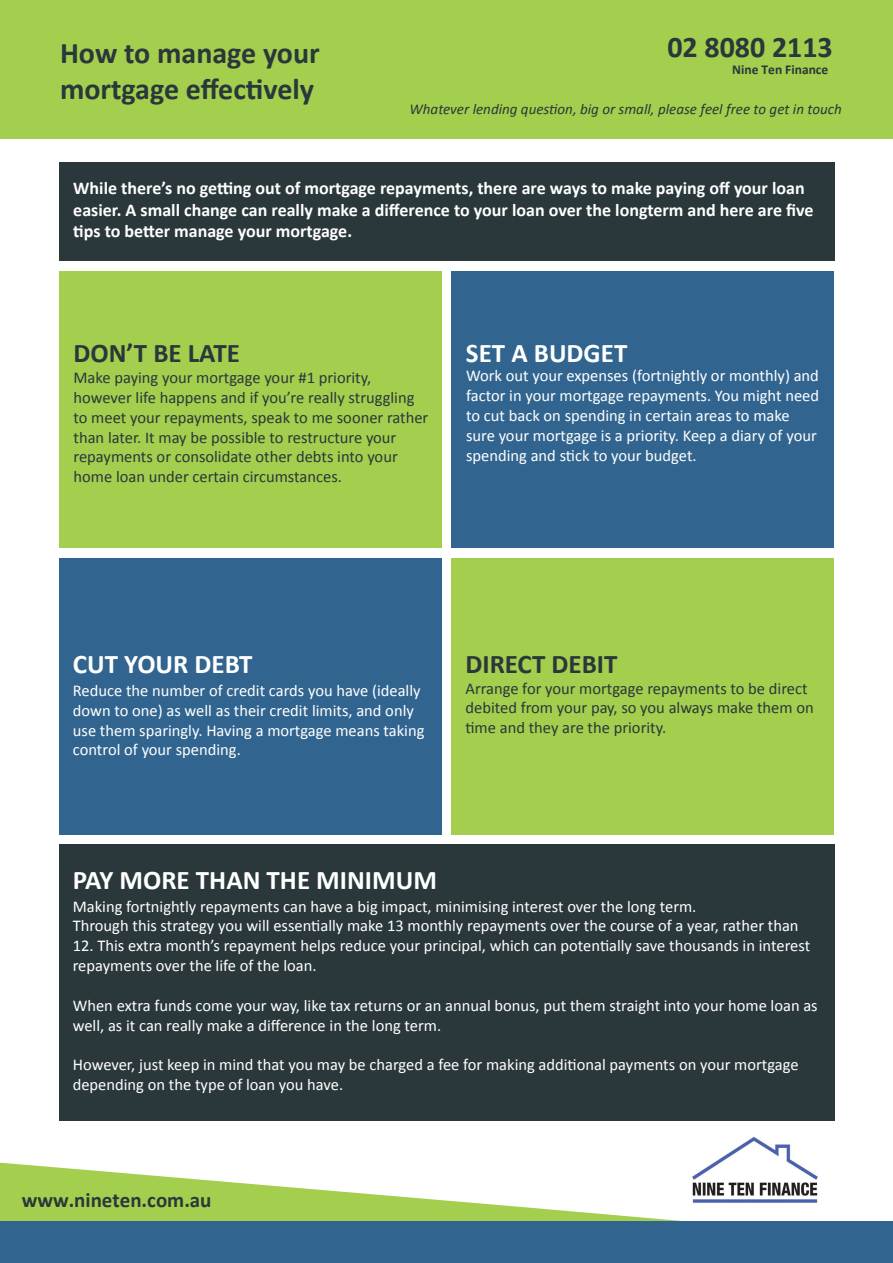
<style>
.page{position:relative;width:893px;height:1263px;background:#fff}
.page>*{position:absolute;margin:0;border:0;box-sizing:border-box;transform-origin:0 0}
.t1{font:700 30px/36px "Calibri";color:#2a373b}
.t2{font:700 27px "Calibri";color:#fff}
.t3{font:700 27px "Calibri";color:#2a373b}
.t4{font:700 21px "Calibri";color:#2a373b}
.t5{font:700 18px/21.6px "Calibri";color:#fff}
.t6{font:16.5px/19.8px "Calibri";color:#fff}
.t7{font:16.5px/19.8px "Calibri";color:#2a373b}
.t8{font:italic 15px "Calibri";color:#2a373b}
.t9{font:700 13.5px "Calibri";color:#2a373b}
</style>
<div class="page">
<div style="left:60px;top:162px;width:775px;height:99px;background:#2a373b"></div>
<svg style="left:0;top:1163px;width:757px;height:59px"></svg>
<div style="left:451px;top:271px;width:383px;height:276px;background:#316590"></div>
<div style="left:59px;top:271px;width:383px;height:276px;background:#a4ce4d"></div>
<div style="left:451px;top:558px;width:383px;height:277px;background:#a4ce4d"></div>
<div style="left:59px;top:558px;width:383px;height:277px;background:#316590"></div>
<div style="left:59px;top:845px;width:775px;height:276px;background:#2a373b"></div>
<div style="left:0;top:1222px;width:893px;height:41px;background:#316590"></div>
<div style="left:0;top:0;width:893px;height:138px;background:#a4ce4d"></div>
<img style="left:679px;top:1137px;width:139px;height:75px">
<h1 class="t1" style="left:60px;top:34px;width:261px">How to manage your mortgage effectively</h1>
<h1 class="t1" style="left:667px;top:31px;width:167px">02 8080 2113</h1>
<p class="t9" style="left:732px;top:64px;width:98px">Nine Ten Finance</p>
<p class="t8" style="left:410px;top:98px;width:434px">Whatever lending question, big or small, please feel free to get in touch</p>
<p class="t5" style="left:73px;top:177px;width:742px">While there’s no getting out of mortgage repayments, there are ways to make paying off your loan easier. A small change can really make a difference to your loan over the longterm and here are five tips to better manage your mortgage.</p>
<h2 class="t3" style="left:74px;top:334px;width:168px">DON’T BE LATE</h2>
<p class="t7" style="left:74px;top:367px;width:356px">Make paying your mortgage your #1 priority, however life happens and if you’re really struggling to meet your repayments, speak to me sooner rather than later. It may be possible to restructure your repayments or consolidate other debts into your home loan under certain circumstances.</p>
<h2 class="t2" style="left:466px;top:334px;width:163px">SET A BUDGET</h2>
<p class="t6" style="left:466px;top:365px;width:354px">Work out your expenses (fortnightly or monthly) and factor in your mortgage repayments. You might need to cut back on spending in certain areas to make sure your mortgage is a priority. Keep a diary of your spending and stick to your budget.</p>
<h2 class="t2" style="left:73px;top:645px;width:181px">CUT YOUR DEBT</h2>
<p class="t6" style="left:73px;top:680px;width:353px">Reduce the number of credit cards you have (ideally down to one) as well as their credit limits, and only use them sparingly. Having a mortgage means taking control of your spending.</p>
<h2 class="t3" style="left:465px;top:645px;width:153px">DIRECT DEBIT</h2>
<p class="t7" style="left:465px;top:678px;width:350px">Arrange for your mortgage repayments to be direct debited from your pay, so you always make them on time and they are the priority.</p>
<h2 class="t2" style="left:73px;top:861px;width:366px">PAY MORE THAN THE MINIMUM</h2>
<p class="t6" style="left:73px;top:896px;width:727px">Making fortnightly repayments can have a big impact, minimising interest over the long term.<br>Through this strategy you will essentially make 13 monthly repayments over the course of a year, rather than</p>
<p class="t6" style="left:73px;top:935px;width:739px">12. This extra month’s repayment helps reduce your principal, which can potentially save thousands in interest repayments over the life of the loan.</p>
<p class="t6" style="left:73px;top:995px;width:746px">When extra funds come your way, like tax returns or an annual bonus, put them straight into your home loan as well, as it can really make a difference in the long term.</p>
<p class="t6" style="left:73px;top:1054px;width:727px">However, just keep in mind that you may be charged a fee for making additional payments on your mortgage depending on the type of loan you have.</p>
<p class="t4" style="left:22px;top:1191px;width:191px">www.nineten.com.au</p>
</div>
